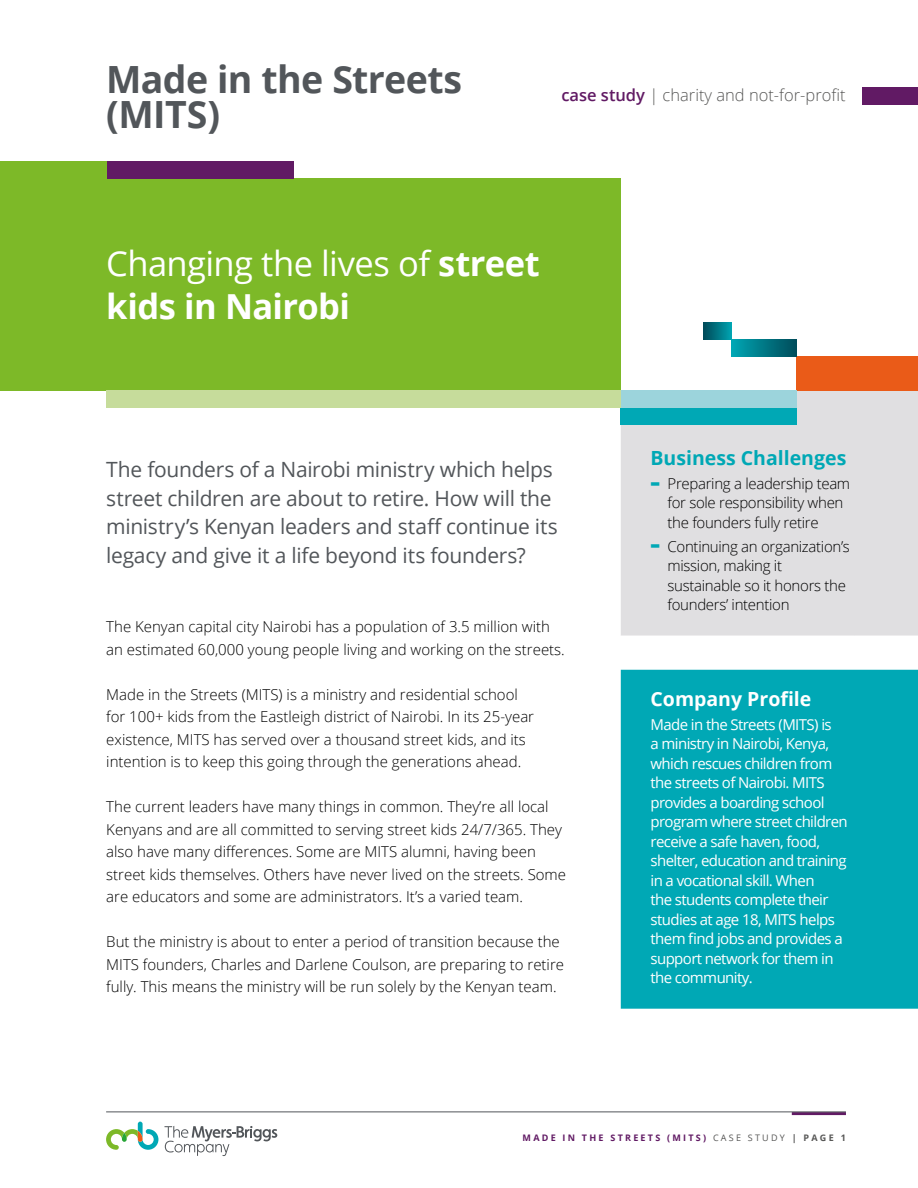
<style>
.page{position:relative;width:918px;height:1188px;background:#fff}
.page>*{position:absolute;margin:0;border:0;box-sizing:border-box;transform-origin:0 0}
.t1{font:700 37.5px/34.5px "Open Sans";letter-spacing:-.015em;color:#52565a}
.t2{font:700 34.5px/43.5px "Open Sans";letter-spacing:-.015em;color:#fff}
.t3{font:21px/28.5px "Open Sans";letter-spacing:-.015em;color:#52565a}
.t4{font:700 19.5px "Open Sans";color:#00a8b5}
.t5{font:700 19.5px "Open Sans";color:#fff}
.t6{font:300 16.5px "Open Sans";color:#575756}
.t7{font:300 15px/22.5px "Open Sans";color:#000}
.t8{font:15px/19.5px "Open Sans";letter-spacing:-.04em;color:#fff}
.t9{font:300 15px/19.5px "Open Sans";letter-spacing:-.02em;color:#000}
.t10{font:700 9px "Open Sans";letter-spacing:.25em;color:#611a64}
.s1{font-weight:600;color:#611a64}
.s2{font-weight:400}
.s3{font-weight:800;font-size:22.5px;color:#00a8b5}
.s4{font-weight:400;color:#575756}
.s5{color:#575756}
</style>
<div class="page">
<hr style="left:792px;top:1112px;width:54px;height:3px;background:#611a64">
<hr style="left:106px;top:1112px;width:740px;height:1px;background:#52565a">
<svg style="left:106px;top:1122px;width:52px;height:28px"></svg>
<svg style="left:164px;top:1126px;width:113px;height:30px"></svg>
<div style="left:621px;top:391px;width:297px;height:245px;background:#e0dfe1"></div>
<svg style="left:621px;top:669px;width:297px;height:1px"></svg>
<div style="left:621px;top:670px;width:297px;height:339px;background:#00a8b5"></div>
<div style="left:0;top:179px;width:621px;height:212px;background:#7db928"></div>
<div style="left:621px;top:408px;width:176px;height:17px;background:#00a8b5"></div>
<div style="left:797px;top:357px;width:121px;height:34px;background:#ea5b18"></div>
<div style="left:732px;top:340px;width:65px;height:17px;background:linear-gradient(to right,#00a5b2,#004b59)"></div>
<div style="left:704px;top:323px;width:28px;height:17px;background:linear-gradient(to right,#004b59,#00a0ad)"></div>
<div style="left:621px;top:391px;width:176px;height:17px;background:#9cd4dc"></div>
<div style="left:106px;top:391px;width:515px;height:17px;background:#c6dc9b"></div>
<div style="left:106px;top:162px;width:187px;height:17px;background:#611a64"></div>
<div style="left:0;top:162px;width:106px;height:48px;background:#7db928"></div>
<div style="left:863px;top:87px;width:55px;height:17px;background:#611a64"></div>
<h1 class="t1" style="left:106px;top:61px;width:357px">Made in the Streets (MITS)</h1>
<p class="t6" style="left:561px;top:84px;width:286px"><span class="s1">case study</span> | charity and not-for-profit</p>
<h2 class="t2" style="left:106px;top:241px;width:435px"><span class="s2">Changing the lives of</span> street kids in Nairobi</h2>
<h3 class="t3" style="left:106px;top:455px;width:453px">The founders of a Nairobi ministry which helps street children are about to retire. How will the ministry’s Kenyan leaders and staff continue its legacy and give it a life beyond its founders?</h3>
<p class="t7" style="left:106px;top:615px;width:460px">The Kenyan capital city Nairobi has a population of 3.5 million with an estimated 60,000 young people living and working on the streets.</p>
<p class="t7" style="left:106px;top:683px;width:429px">Made in the Streets (MITS) is a ministry and residential school for 100+ kids from the Eastleigh district of Nairobi. In its 25-year existence, MITS has served over a thousand street kids, and its intention is to keep this going through the generations ahead.</p>
<p class="t7" style="left:106px;top:795px;width:461px">The current leaders have many things in common. They’re all local Kenyans and are all committed to serving street kids 24/7/365. They also have many differences. Some are MITS alumni, having been street kids themselves. Others have never lived on the streets. Some are educators and some are administrators. It’s a varied team.</p>
<p class="t7" style="left:106px;top:930px;width:459px">But the ministry is about to enter a period of transition because the<br>MITS founders, Charles and Darlene Coulson, are preparing to retire fully. This means the ministry will be run solely by the Kenyan team.</p>
<h3 class="t4" style="left:651px;top:444px;width:197px">Business Challenges</h3>
<p class="t9" style="left:668px;top:473px;width:184px;text-indent:-17px"><span class="s3">-</span> Preparing a leadership team for sole responsibility when the founders fully retire</p>
<p class="t9" style="left:668px;top:536px;width:184px;text-indent:-17px"><span class="s3">-</span> Continuing an organization’s mission, making it sustainable so it honors the founders’ intention</p>
<h3 class="t5" style="left:651px;top:685px;width:162px">Company Profile</h3>
<p class="t8" style="left:651px;top:714px;width:199px">Made in the Streets (MITS) is<br>a ministry in Nairobi, Kenya, which rescues children from the streets of Nairobi. MITS provides a boarding school program where street children receive a safe haven, food, shelter, education and training in a vocational skill. When<br>the students complete their studies at age 18, MITS helps them find jobs and provides a support network for them in the community.</p>
<p class="t10" style="left:523px;top:1131px;width:325px">MADE IN THE STREETS (MITS) <span class="s4">CASE STUDY</span> <span class="s5">| PAGE 1</span></p>
</div>
